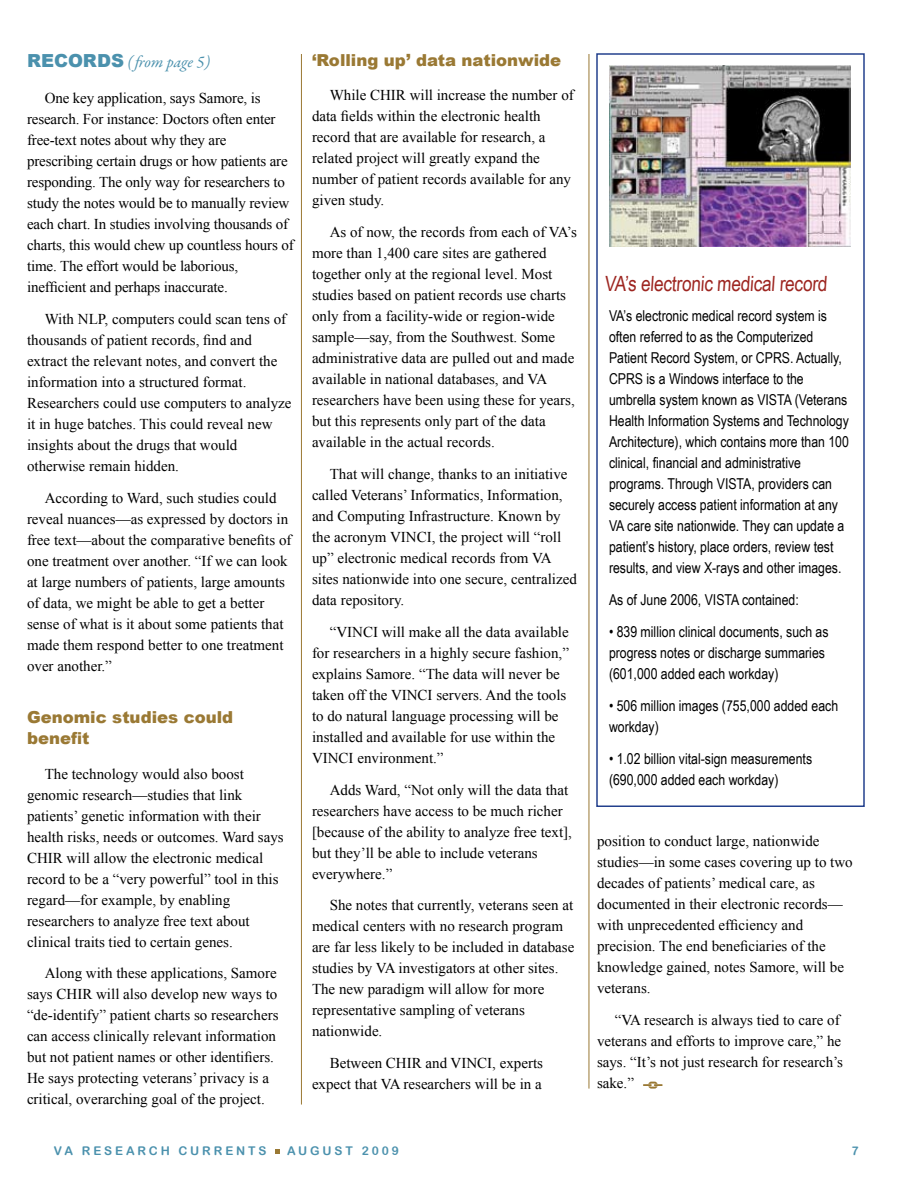
<style>
.page{position:relative;width:918px;height:1188px;background:#fff}
.page>*{position:absolute;margin:0;border:0;box-sizing:border-box;transform-origin:0 0}
.t1{font:21px "Arial Narrow";color:#9d2520}
.t2{font:900 16.5px/21px "Arial";color:#9a7934}
.t3{font:italic 16.5px "Garamond Premr Pro";color:#4b91ad}
.t4{font:15px/21px "Times New Roman";color:#000}
.t5{font:15px/21px "Arial Narrow";color:#000}
.t6{font:12px "Arial Rounded MT Bold";letter-spacing:.24em;color:#4b91ad}
.s1{font-family:"Arial";font-weight:900;font-style:normal;font-size:18px}
</style>
<div class="page">
<svg style="left:275px;top:1149px;width:5px;height:5px"></svg>
<svg style="left:643px;top:1082px;width:20px;height:7px"></svg>
<img style="left:609px;top:66px;width:241px;height:181px">
<div style="left:596px;top:53px;width:269px;height:754px;border:2px solid #23408d"></div>
<hr style="left:301px;top:54px;width:1px;height:1051px;background:#9a7934">
<hr style="left:589px;top:54px;width:1px;height:1035px;background:#9a7934">
<p class="t3" style="left:27px;top:51px;width:185px"><span class="s1">RECORDS</span> ( from page 5)</p>
<p class="t2" style="left:312px;top:49px;width:251px">‘Rolling up’ data nationwide</p>
<p class="t4" style="left:312px;top:85px;width:263px;text-indent:18px">While CHIR will increase the number of data fields within the electronic health record that are available for research, a related project will greatly expand the number of patient records available for any given study.</p>
<p class="t4" style="left:312px;top:221px;width:266px;text-indent:18px">As of now, the records from each of VA’s more than 1,400 care sites are gathered together only at the regional level. Most studies based on patient records use charts only from a facility-wide or region-wide sample—say, from the Southwest. Some administrative data are pulled out and made available in national databases, and VA researchers have been using these for years, but this represents only part of the data available in the actual records.</p>
<p class="t4" style="left:312px;top:463px;width:266px;text-indent:18px">That will change, thanks to an initiative called Veterans’ Informatics, Information, and Computing Infrastructure. Known by the acronym VINCI, the project will “roll up” electronic medical records from VA sites nationwide into one secure, centralized data repository.</p>
<p class="t4" style="left:312px;top:621px;width:258px;text-indent:18px">“VINCI will make all the data available for researchers in a highly secure fashion,” explains Samore. “The data will never be taken off the VINCI servers. And the tools to do natural language processing will be installed and available for use within the VINCI environment.”</p>
<p class="t4" style="left:312px;top:779px;width:261px;text-indent:18px">Adds Ward, “Not only will the data that researchers have access to be much richer [because of the ability to analyze free text], but they’ll be able to include veterans everywhere.”</p>
<p class="t4" style="left:312px;top:895px;width:264px;text-indent:18px">She notes that currently, veterans seen at medical centers with no research program are far less likely to be included in database studies by VA investigators at other sites.<br>The new paradigm will allow for more representative sampling of veterans nationwide.</p>
<p class="t4" style="left:312px;top:1052px;width:233px;text-align:right">Between CHIR and VINCI, experts expect that VA researchers will be in a</p>
<p class="t4" style="left:27px;top:88px;width:268px;text-indent:18px">One key application, says Samore, is research. For instance: Doctors often enter free-text notes about why they are prescribing certain drugs or how patients are responding. The only way for researchers to study the notes would be to manually review each chart. In studies involving thousands of charts, this would chew up countless hours of time. The effort would be laborious, inefficient and perhaps inaccurate.</p>
<p class="t4" style="left:27px;top:308px;width:266px;text-indent:18px">With NLP, computers could scan tens of thousands of patient records, find and extract the relevant notes, and convert the information into a structured format.<br>Researchers could use computers to analyze it in huge batches. This could reveal new insights about the drugs that would otherwise remain hidden.</p>
<p class="t4" style="left:27px;top:487px;width:266px;text-indent:18px">According to Ward, such studies could reveal nuances—as expressed by doctors in free text—about the comparative benefits of one treatment over another. “If we can look at large numbers of patients, large amounts of data, we might be able to get a better sense of what is it about some patients that made them respond better to one treatment over another.”</p>
<p class="t2" style="left:27px;top:706px;width:208px">Genomic studies could benefit</p>
<p class="t4" style="left:27px;top:763px;width:258px;text-indent:18px">The technology would also boost genomic research—studies that link patients’ genetic information with their health risks, needs or outcomes. Ward says CHIR will allow the electronic medical record to be a “very powerful” tool in this regard—for example, by enabling researchers to analyze free text about clinical traits tied to certain genes.</p>
<p class="t4" style="left:27px;top:963px;width:253px;text-indent:18px">Along with these applications, Samore says CHIR will also develop new ways to “de-identify” patient charts so researchers can access clinically relevant information but not patient names or other identifiers.<br>He says protecting veterans’ privacy is a critical, overarching goal of the project.</p>
<p class="t6" style="left:54px;top:1143px;width:214px">VA RESEARCH CURRENTS</p>
<p class="t6" style="left:287px;top:1143px;width:113px">AUGUST 2009</p>
<h1 class="t1" style="left:604px;top:268px;width:226px">VA’s electronic medical record</h1>
<p class="t5" style="left:609px;top:305px;width:241px">VA’s electronic medical record system is often referred to as the Computerized Patient Record System, or CPRS. Actually, CPRS is a Windows interface to the umbrella system known as VISTA (Veterans Health Information Systems and Technology Architecture), which contains more than 100 clinical, financial and administrative programs. Through VISTA, providers can securely access patient information at any VA care site nationwide. They can update a patient’s history, place orders, review test results, and view X-rays and other images.</p>
<p class="t5" style="left:609px;top:589px;width:191px">As of June 2006, VISTA contained:</p>
<p class="t5" style="left:609px;top:621px;width:221px">• 839 million clinical documents, such as progress notes or discharge summaries (601,000 added each workday)</p>
<p class="t5" style="left:609px;top:694px;width:231px">• 506 million images (755,000 added each workday)</p>
<p class="t5" style="left:609px;top:747px;width:205px">• 1.02 billion vital-sign measurements (690,000 added each workday)</p>
<p class="t4" style="left:597px;top:830px;width:257px">position to conduct large, nationwide studies—in some cases covering up to two decades of patients’ medical care, as documented in their electronic records— with unprecedented efficiency and precision. The end beneficiaries of the knowledge gained, notes Samore, will be veterans.</p>
<p class="t4" style="left:597px;top:1009px;width:248px;text-indent:18px">“VA research is always tied to care of veterans and efforts to improve care,” he says. “It’s not just research for research’s sake.”</p>
</div>
